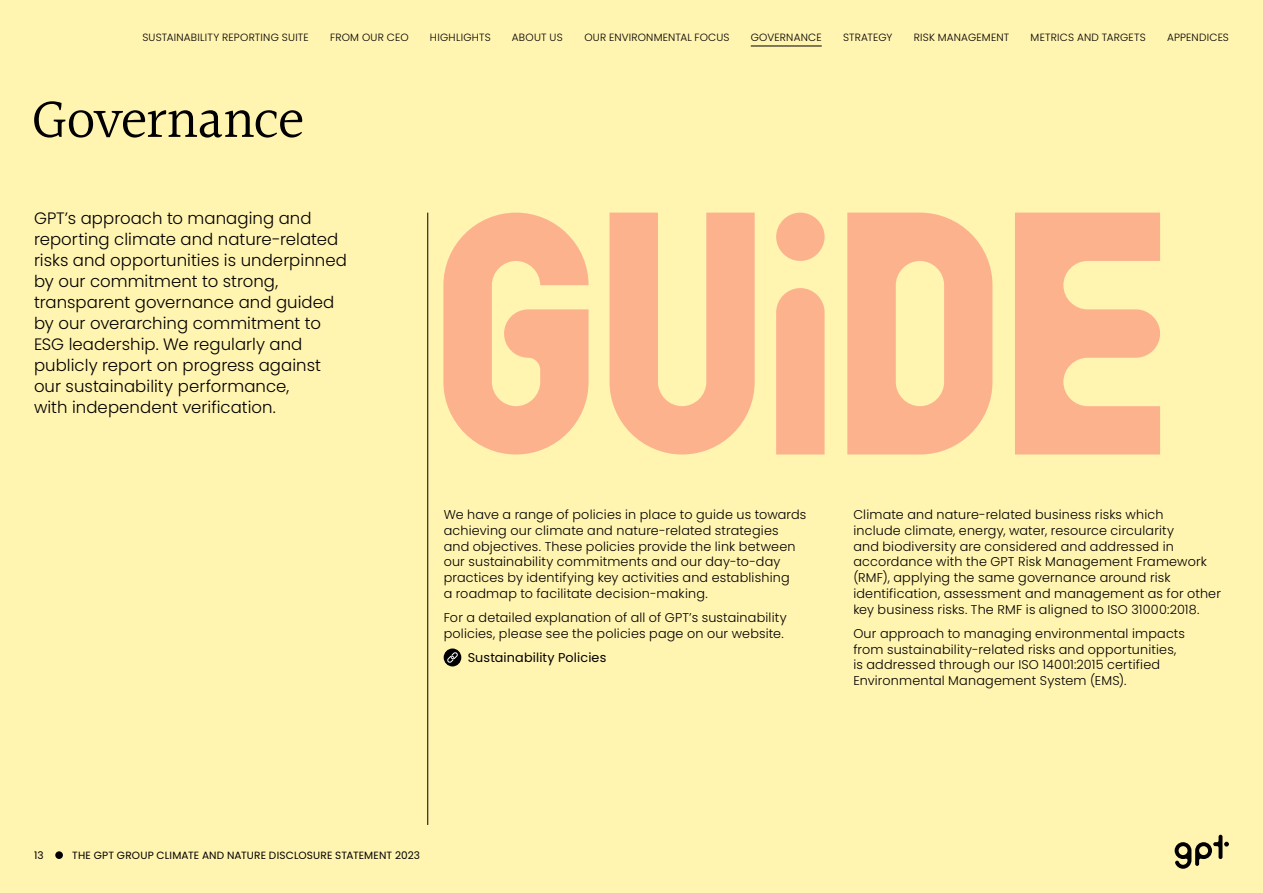
<style>
.page{position:relative;width:1263px;height:893px;background:#fff4b0}
.page>*{position:absolute;margin:0;border:0;box-sizing:border-box;transform-origin:0 0}
.t1{font:700 322.5px "Experience";letter-spacing:-.08em;color:#fdb28e}
.t2{font:57px "Halant";letter-spacing:-.02em;color:#000}
.t3{font:300 16.5px/21px "Poppins";letter-spacing:.005em;color:#000}
.t4{font:300 12.75px/15.8px "Poppins";letter-spacing:.015em;color:#000}
.t5{font:12.75px "Poppins";letter-spacing:.01em;color:#000}
.t6{font:300 10.5px "Poppins";letter-spacing:.015em;color:#000}
.t7{font:10.5px "Poppins";letter-spacing:.015em;color:#000}
</style>
<div class="page">
<div style="left:444px;top:648px;width:17px;height:18px;background:#000;border-radius:50%"></div>
<svg style="left:446px;top:651px;width:12px;height:13px"></svg>
<hr style="left:427px;top:213px;width:1px;height:612px;background:#000">
<svg style="left:1174px;top:835px;width:55px;height:34px"></svg>
<div style="left:55px;top:851px;width:8px;height:8px;background:#000;border-radius:50%"></div>
<hr style="left:751px;top:46px;width:71px;height:1px;background:#000">
<p class="t6" style="left:142px;top:32px;width:168px">SUSTAINABILITY REPORTING SUITE</p>
<p class="t6" style="left:330px;top:32px;width:80px">FROM OUR CEO</p>
<p class="t6" style="left:430px;top:32px;width:62px">HIGHLIGHTS</p>
<p class="t6" style="left:512px;top:32px;width:52px">ABOUT US</p>
<p class="t6" style="left:584px;top:32px;width:147px">OUR ENVIRONMENTAL FOCUS</p>
<p class="t6" style="left:843px;top:32px;width:51px">STRATEGY</p>
<p class="t6" style="left:914px;top:32px;width:97px">RISK MANAGEMENT</p>
<p class="t6" style="left:1030px;top:32px;width:117px">METRICS AND TARGETS</p>
<p class="t6" style="left:1167px;top:32px;width:63px">APPENDICES</p>
<p class="t6" style="left:751px;top:32px;width:72px">GOVERNANCE</p>
<h2 class="t2" style="left:31px;top:82px;width:275px">Governance</h2>
<p class="t3" style="left:34px;top:208px;width:314px">GPT’s approach to managing and reporting climate and nature-related risks and opportunities is underpinned by our commitment to strong, transparent governance and guided by our overarching commitment to ESG leadership. We regularly and publicly report on progress against our sustainability performance,<br>with independent verification.</p>
<h1 class="t1" style="left:419px;top:164px;width:766px">GUIDE</h1>
<p class="t4" style="left:444px;top:507px;width:364px">We have a range of policies in place to guide us towards achieving our climate and nature-related strategies and objectives. These policies provide the link between our sustainability commitments and our day-to-day practices by identifying key activities and establishing<br>a roadmap to facilitate decision‑making.</p>
<p class="t4" style="left:444px;top:610px;width:344px">For a detailed explanation of all of GPT’s sustainability policies, please see the policies page on our website.</p>
<p class="t5" style="left:461px;top:650px;width:147px">SUSTAINABILITY POLICIES</p>
<p class="t4" style="left:853px;top:507px;width:369px">Climate and nature-related business risks which<br>include climate, energy, water, resource circularity<br>and biodiversity are considered and addressed in accordance with the GPT Risk Management Framework (RMF), applying the same governance around risk identification, assessment and management as for other key business risks. The RMF is aligned to ISO 31000:2018.</p>
<p class="t4" style="left:853px;top:626px;width:333px">Our approach to managing environmental impacts from sustainability-related risks and opportunities, is addressed through our ISO 14001:2015 certified Environmental Management System (EMS).</p>
<p class="t7" style="left:34px;top:849px;width:11px">13</p>
<p class="t7" style="left:72px;top:849px;width:349px">THE GPT GROUP CLIMATE AND NATURE DISCLOSURE STATEMENT 2023</p>
</div>
